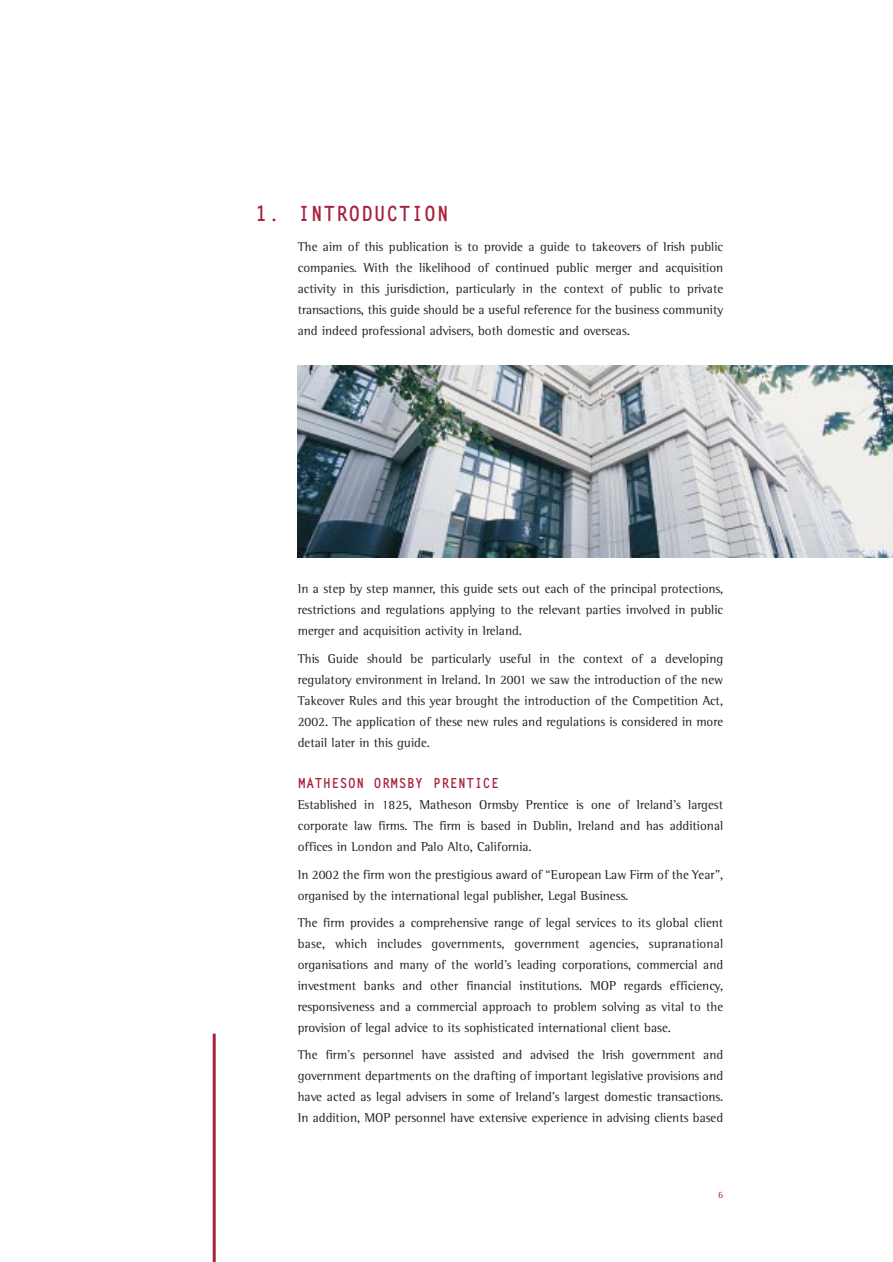
<style>
.page{position:relative;width:893px;height:1262px;background:#fff}
.page>*{position:absolute;margin:0;border:0;box-sizing:border-box;transform-origin:0 0}
.t1{font:700 21px "Adagio";color:#a9233d}
.t2{font:700 13.8px "Adagio";color:#a9233d}
.t3{font:13.2px/21px "Rotis Semi Serif";color:#231f20;text-align:justify}
.t4{font:9.75px "Rotis Semi Serif";color:#a9233d}
</style>
<div class="page">
<hr style="left:213px;top:1033px;width:3px;height:228px;background:#a9233d">
<img style="left:298px;top:366px;width:594px;height:191px">
<h1 class="t1" style="left:255px;top:205px;width:195px">1. INTRODUCTION</h1>
<p class="t3" style="left:298px;top:237px;width:427px">The aim of this publication is to provide a guide to takeovers of Irish public companies. With the likelihood of continued public merger and acquisition activity in this jurisdiction, particularly in the context of public to private transactions, this guide should be a useful reference for the business community and indeed professional advisers, both domestic and overseas.</p>
<p class="t3" style="left:298px;top:579px;width:427px">In a step by step manner, this guide sets out each of the principal protections, restrictions and regulations applying to the relevant parties involved in public merger and acquisition activity in Ireland.</p>
<p class="t3" style="left:298px;top:649px;width:427px">This Guide should be particularly useful in the context of a developing regulatory environment in Ireland. In 2001 we saw the introduction of the new Takeover Rules and this year brought the introduction of the Competition Act, 2002. The application of these new rules and regulations is considered in more detail later in this guide.</p>
<p class="t2" style="left:298px;top:777px;width:203px">MATHESON ORMSBY PRENTICE</p>
<p class="t3" style="left:298px;top:795px;width:427px">Established in 1825, Matheson Ormsby Prentice is one of Ireland’s largest corporate law firms. The firm is based in Dublin, Ireland and has additional offices in London and Palo Alto, California.</p>
<p class="t3" style="left:298px;top:864px;width:427px">In 2002 the firm won the prestigious award of “European Law Firm of the Year”, organised by the international legal publisher, Legal Business.</p>
<p class="t3" style="left:298px;top:913px;width:427px">The firm provides a comprehensive range of legal services to its global client base, which includes governments, government agencies, supranational organisations and many of the world’s leading corporations, commercial and investment banks and other financial institutions. MOP regards efficiency, responsiveness and a commercial approach to problem solving as vital to the provision of legal advice to its sophisticated international client base.</p>
<p class="t3" style="left:298px;top:1045px;width:427px">The firm’s personnel have assisted and advised the Irish government and government departments on the drafting of important legislative provisions and have acted as legal advisers in some of Ireland’s largest domestic transactions.<br>In addition, MOP personnel have extensive experience in advising clients based</p>
<p class="t4" style="left:718px;top:1190px;width:7px">6</p>
</div>
